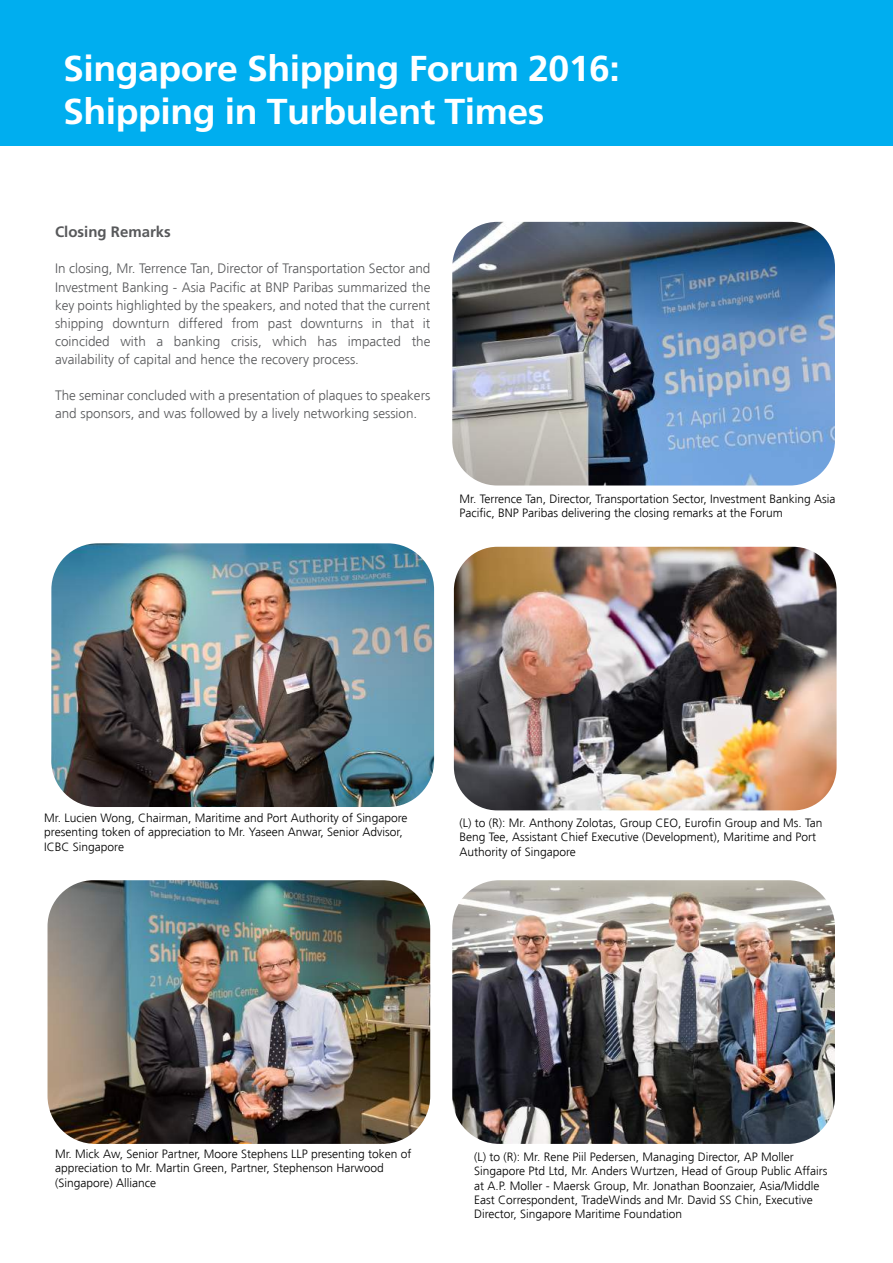
<style>
.page{position:relative;width:893px;height:1263px;background:#fff}
.page>*{position:absolute;margin:0;border:0;box-sizing:border-box;transform-origin:0 0}
.t1{font:700 36px/43.2px "Frutiger LT Std";letter-spacing:-.015em;color:#fff;scale:1.04 1}
.t2{font:700 15.15px "Frutiger LT Std";color:#58595b}
.t3{font:300 13.65px/18.1px "Frutiger LT Std";color:#58595b;text-align:justify}
.t4{font:300 12px/14.4px "Frutiger LT Std";color:#000}
</style>
<div class="page">
<div style="left:0;top:0;width:893px;height:146px;background:#00aeef"></div>
<img style="left:452px;top:222px;width:383px;height:263px">
<img style="left:51px;top:543px;width:383px;height:264px">
<img style="left:452px;top:880px;width:383px;height:264px">
<img style="left:454px;top:547px;width:383px;height:263px">
<img style="left:48px;top:880px;width:382px;height:264px">
<h1 class="t1" style="left:63px;top:47px;width:537px">Singapore Shipping Forum 2016:<br>Shipping in Turbulent Times</h1>
<p class="t2" style="left:55px;top:223px;width:117px">Closing Remarks</p>
<p class="t3" style="left:55px;top:260px;width:377px">In closing, Mr. Terrence Tan, Director of Transportation Sector and Investment Banking - Asia Pacific at BNP Paribas summarized the key points highlighted by the speakers, and noted that the current shipping downturn differed from past downturns in that it coincided with a banking crisis, which has impacted the availability of capital and hence the recovery process.</p>
<p class="t3" style="left:55px;top:387px;width:377px">The seminar concluded with a presentation of plaques to speakers and sponsors, and was followed by a lively networking session.</p>
<p class="t4" style="left:459px;top:492px;width:377px">Mr. Terrence Tan, Director, Transportation Sector, Investment Banking Asia<br>Pacific, BNP Paribas delivering the closing remarks at the Forum</p>
<p class="t4" style="left:44px;top:811px;width:365px">Mr. Lucien Wong, Chairman, Maritime and Port Authority of Singapore presenting token of appreciation to Mr. Yaseen Anwar, Senior Advisor,<br>ICBC Singapore</p>
<p class="t4" style="left:459px;top:816px;width:365px">(L) to (R): Mr. Anthony Zolotas, Group CEO, Eurofin Group and Ms. Tan<br>Beng Tee, Assistant Chief Executive (Development), Maritime and Port<br>Authority of Singapore</p>
<p class="t4" style="left:55px;top:1146px;width:358px">Mr. Mick Aw, Senior Partner, Moore Stephens LLP presenting token of appreciation to Mr. Martin Green, Partner, Stephenson Harwood (Singapore) Alliance</p>
<p class="t4" style="left:474px;top:1149px;width:355px">(L) to (R): Mr. Rene Piil Pedersen, Managing Director, AP Moller Singapore Ptd Ltd, Mr. Anders Wurtzen, Head of Group Public Affairs at A.P. Moller - Maersk Group, Mr. Jonathan Boonzaier, Asia/Middle East Correspondent, TradeWinds and Mr. David SS Chin, Executive Director, Singapore Maritime Foundation</p>
</div>
